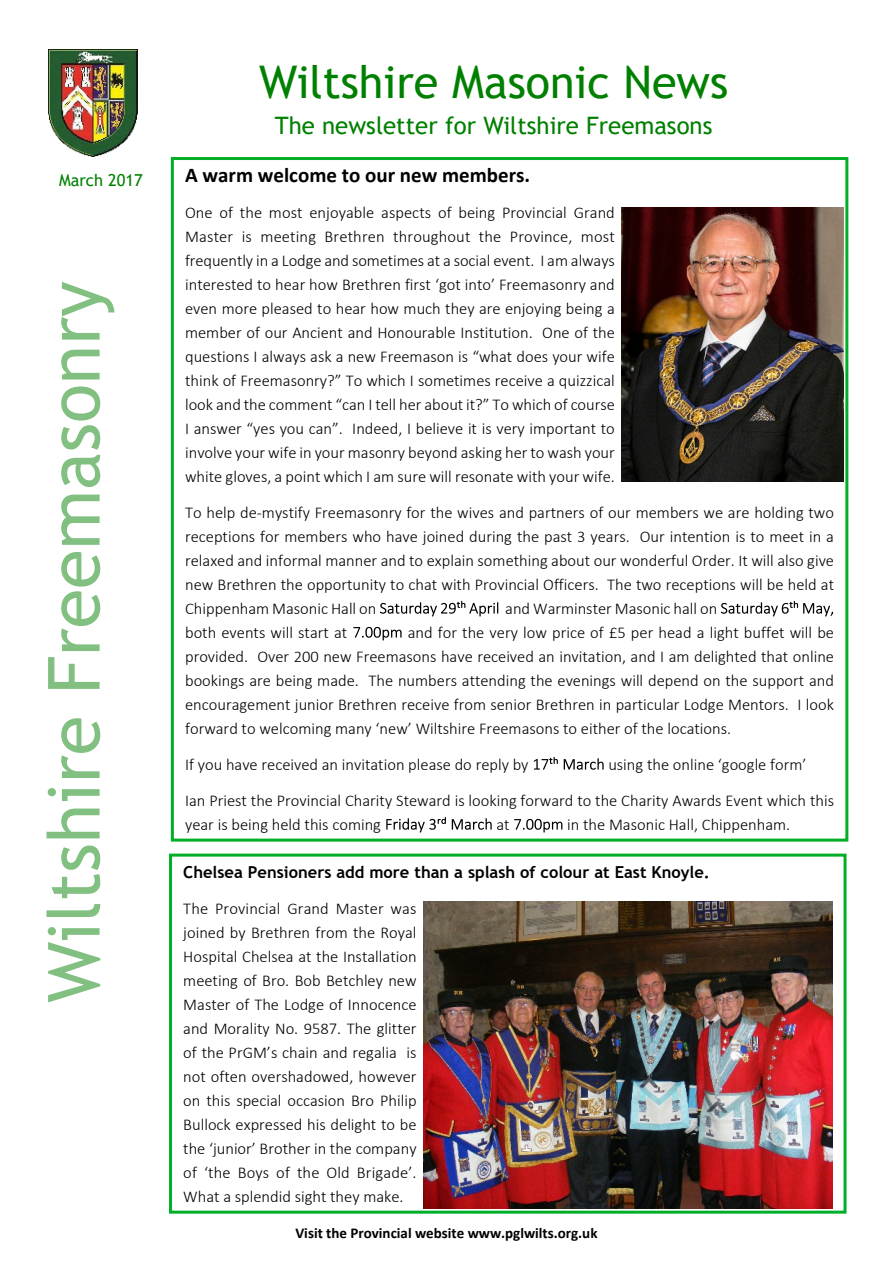
<style>
.page{position:relative;width:893px;height:1263px;background:#fff}
.page>*{position:absolute;margin:0;border:0;box-sizing:border-box;transform-origin:0 0}
.t1{font:72px "Trebuchet MS";color:rgb(0 128 0/.5)}
.t2{font:45px "Trebuchet MS";color:#008000}
.t3{font:24px "Trebuchet MS";color:#008000}
.t4{font:700 21px "Calibri";color:#000}
.t5{font:300 16.5px/24px "Calibri";color:#000;text-align:justify}
.t6{font:700 16.5px "Trebuchet MS";color:#000}
.t7{font:16.5px "Trebuchet MS";color:#008000}
.t8{font:700 15px "Calibri";color:#000}
</style>
<div class="page">
<img style="left:48px;top:50px;width:90px;height:107px">
<div style="left:169px;top:854px;width:677px;height:359px;border:3px solid #00ae27"></div>
<div style="left:171px;top:157px;width:677px;height:684px;border:3px solid #00ae27"></div>
<svg style="left:380px;top:601px;width:118px;height:15px"></svg>
<svg style="left:721px;top:601px;width:112px;height:15px"></svg>
<svg style="left:353px;top:627px;width:49px;height:13px"></svg>
<svg style="left:534px;top:757px;width:24px;height:13px"></svg>
<svg style="left:564px;top:758px;width:40px;height:12px"></svg>
<svg style="left:386px;top:817px;width:60px;height:15px"></svg>
<svg style="left:452px;top:818px;width:40px;height:12px"></svg>
<svg style="left:514px;top:819px;width:48px;height:13px"></svg>
<img style="left:622px;top:207px;width:221px;height:275px">
<img style="left:423px;top:901px;width:410px;height:308px">
<p class="t7" style="left:59px;top:174px;width:85px">March 2017</p>
<h1 class="t1" style="left:47px;top:1003px;width:723px;rotate:-90deg">Wiltshire Freemasonry</h1>
<h2 class="t2" style="left:259px;top:64px;width:471px">Wiltshire Masonic News</h2>
<h3 class="t3" style="left:275px;top:116px;width:439px">The newsletter for Wiltshire Freemasons</h3>
<p class="t4" style="left:185px;top:166px;width:347px">A warm welcome to our new members.</p>
<p class="t5" style="left:185px;top:201px;width:431px">One of the most enjoyable aspects of being Provincial Grand Master is meeting Brethren throughout the Province, most frequently in a Lodge and sometimes at a social event. I am always interested to hear how Brethren first ‘got into’ Freemasonry and even more pleased to hear how much they are enjoying being a member of our Ancient and Honourable Institution. One of the questions I always ask a new Freemason is “what does your wife think of Freemasonry?” To which I sometimes receive a quizzical look and the comment “can I tell her about it?” To which of course I answer “yes you can”. Indeed, I believe it is very important to involve your wife in your masonry beyond asking her to wash your white gloves, a point which I am sure will resonate with your wife.</p>
<p class="t5" style="left:185px;top:501px;width:650px">To help de-mystify Freemasonry for the wives and partners of our members we are holding two receptions for members who have joined during the past 3 years. Our intention is to meet in a relaxed and informal manner and to explain something about our wonderful Order. It will also give new Brethren the opportunity to chat with Provincial Officers. The two receptions will be held at Chippenham Masonic Hall on</p>
<p class="t5" style="left:505px;top:597px;width:214px">and Warminster Masonic hall on</p>
<p class="t5" style="left:185px;top:621px;width:650px;text-indent:223px">and for the very low price of £5 per head a light buffet will be provided. Over 200 new Freemasons have received an invitation, and I am delighted that online bookings are being made. The numbers attending the evenings will depend on the support and encouragement junior Brethren receive from senior Brethren in particular Lodge Mentors. I look forward to welcoming many ‘new’ Wiltshire Freemasons to either of the locations.</p>
<p class="t5" style="left:185px;top:753px;width:345px">If you have received an invitation please do reply by</p>
<p class="t5" style="left:185px;top:621px;width:164px">both events will start at</p>
<p class="t5" style="left:185px;top:747px;width:650px;line-height:36px;text-indent:423px">using the online ‘google form’<br>Ian Priest the Provincial Charity Steward is looking forward to the Charity Awards Event which this</p>
<p class="t5" style="left:185px;top:813px;width:197px">year is being held this coming</p>
<p class="t5" style="left:496px;top:813px;width:15px">at</p>
<p class="t5" style="left:567px;top:813px;width:225px">in the Masonic Hall, Chippenham.</p>
<p class="t6" style="left:183px;top:865px;width:528px">Chelsea Pensioners add more than a splash of colour at East Knoyle.</p>
<p class="t5" style="left:183px;top:897px;width:235px">The Provincial Grand Master was joined by Brethren from the Royal Hospital Chelsea at the Installation meeting of Bro. Bob Betchley new Master of The Lodge of Innocence and Morality No. 9587. The glitter of the PrGM’s chain and regalia is not often overshadowed, however on this special occasion Bro Philip Bullock expressed his delight to be the ‘junior’ Brother in the company of ‘the Boys of the Old Brigade’.<br>What a splendid sight they make.</p>
<p class="t8" style="left:295px;top:1226px;width:304px">Visit the Provincial website www.pglwilts.org.uk</p>
</div>
